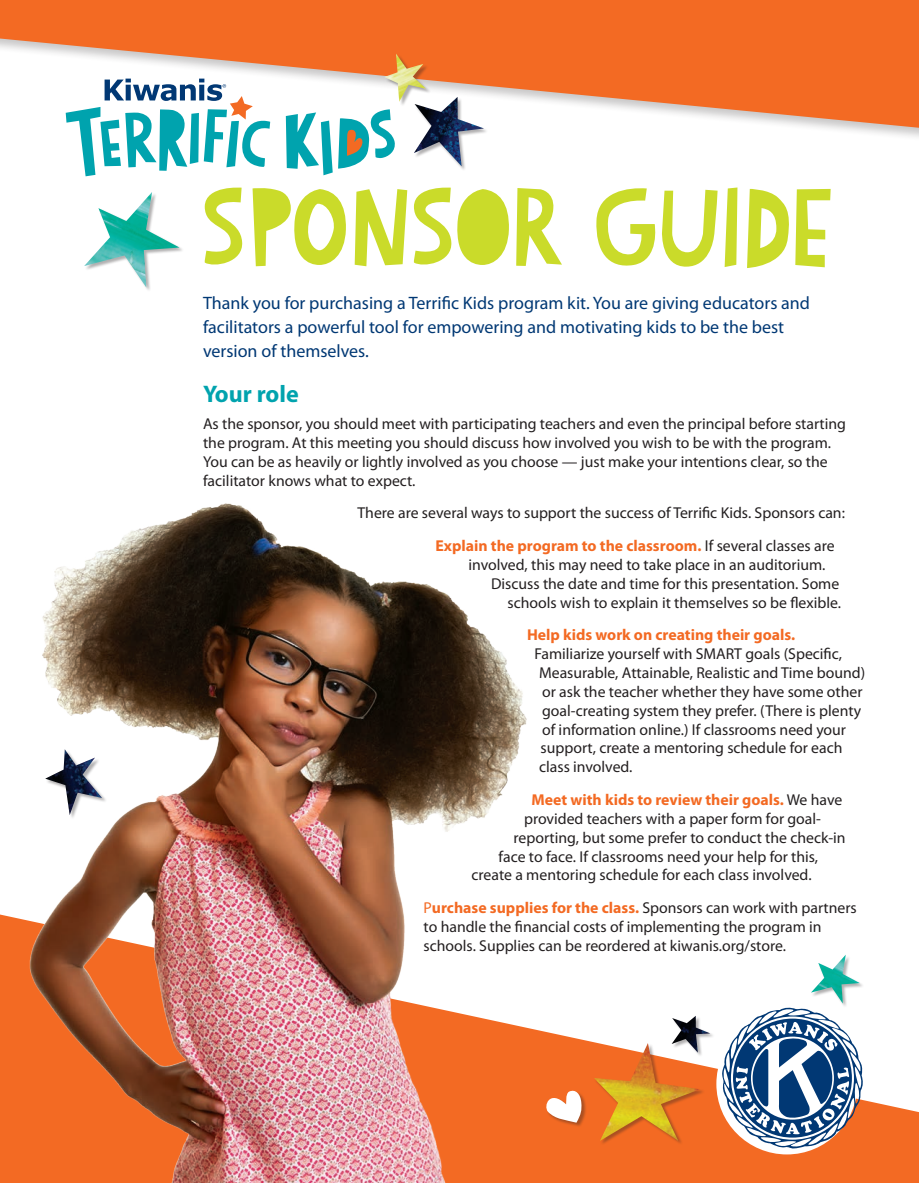
<style>
.page{position:relative;width:919px;height:1183px;background:#fff}
.page>*{position:absolute;margin:0;border:0;box-sizing:border-box;transform-origin:0 0}
.t1{font:700 24px "Myriad Pro";color:#00a3ae}
.t2{font:18px/24px "Myriad Pro";color:#013874}
.t3{font:15.75px/18.9px "Myriad Pro";color:#231f20}
.t4{font:700 15.75px "Myriad Pro";color:#f36a23}
.s1{font-weight:700;color:#f36a23}
.s2{font-weight:400;color:#231f20}
.s3{color:#f36a23}
</style>
<div class="page">
<svg style="left:0;top:914px;width:919px;height:268px"></svg>
<svg style="left:0;top:0;width:919px;height:129px;fill:#f36a23"></svg>
<svg style="left:204px;top:187px;width:627px;height:81px"></svg>
<svg style="left:286px;top:109px;width:110px;height:66px"></svg>
<svg style="left:66px;top:79px;width:204px;height:97px"></svg>
<div style="left:716px;top:1013px;width:141px;height:141px;background:#fff;border-radius:50%"></div>
<svg style="left:722px;top:1006px;width:141px;height:142px"></svg>
<div style="left:811px;top:954px;width:54px;height:54px;background:#fff"></div>
<img style="left:811px;top:955px;width:49px;height:48px">
<div style="left:594px;top:1042px;width:111px;height:103px;background:#231f20;opacity:.35"></div>
<img style="left:594px;top:1042px;width:106px;height:98px">
<img style="left:84px;top:192px;width:96px;height:95px">
<div style="left:547px;top:1090px;width:40px;height:37px;background:#231f20;opacity:.35"></div>
<svg style="left:545px;top:1088px;width:37px;height:34px"></svg>
<div style="left:385px;top:54px;width:46px;height:53px;background:#231f20;opacity:.35"></div>
<img style="left:384px;top:54px;width:42px;height:48px">
<div style="left:672px;top:1016px;width:43px;height:41px;background:#231f20;opacity:.35"></div>
<img style="left:672px;top:1015px;width:38px;height:37px">
<div style="left:415px;top:97px;width:74px;height:74px;background:#fff"></div>
<img style="left:414px;top:97px;width:70px;height:69px">
<img style="left:8px;top:503px;width:537px;height:679px">
<div style="left:45px;top:749px;width:62px;height:71px;background:#fff"></div>
<img style="left:45px;top:749px;width:57px;height:66px">
<p class="t2" style="left:203px;top:290px;width:609px">Thank you for purchasing a Terrific Kids program kit. You are giving educators and facilitators a powerful tool for empowering and motivating kids to be the best version of themselves.</p>
<h1 class="t1" style="left:203px;top:378px;width:97px">Your role</h1>
<p class="t3" style="left:203px;top:414px;width:645px">As the sponsor, you should meet with participating teachers and even the principal before starting the program. At this meeting you should discuss how involved you wish to be with the program.<br>You can be as heavily or lightly involved as you choose — just make your intentions clear, so the facilitator knows what to expect.</p>
<p class="t3" style="left:436px;top:496px;width:411px;line-height:32.4px;text-indent:-78px">There are several ways to support the success of Terrific Kids. Sponsors can:<br><span class="s1">Explain the program to the classroom.</span> If several classes are</p>
<p class="t3" style="left:469px;top:554px;width:358px">involved, this may need to take place in an auditorium.</p>
<p class="t3" style="left:491px;top:573px;width:350px">Discuss the date and time for this presentation. Some</p>
<p class="t3" style="left:508px;top:592px;width:335px">schools wish to explain it themselves so be flexible.</p>
<p class="t4" style="left:527px;top:624px;width:270px">Help kids work on creating their goals.</p>
<p class="t3" style="left:535px;top:643px;width:332px">Familiarize yourself with SMART goals (Specific, Measurable, Attainable, Realistic and Time bound) or ask the teacher whether they have some other goal-creating system they prefer. (There is plenty of information online.) If classrooms need your support, create a mentoring schedule for each class involved.</p>
<p class="t4" style="left:532px;top:789px;width:312px">Meet with kids to review their goals. <span class="s2">We have</span></p>
<p class="t3" style="left:524px;top:808px;width:299px">provided teachers with a paper form for goal-</p>
<p class="t3" style="left:514px;top:827px;width:334px">reporting, but some prefer to conduct the check-in</p>
<p class="t3" style="left:499px;top:846px;width:321px">face to face. If classrooms need your help for this,</p>
<p class="t3" style="left:472px;top:865px;width:342px">create a mentoring schedule for each class involved.</p>
<p class="t3" style="left:424px;top:897px;width:435px"><span class="s3">P</span><span class="s1">urchase supplies for the class.</span> Sponsors can work with partners to handle the financial costs of implementing the program in schools. Supplies can be reordered at kiwanis.org/store.</p>
</div>
